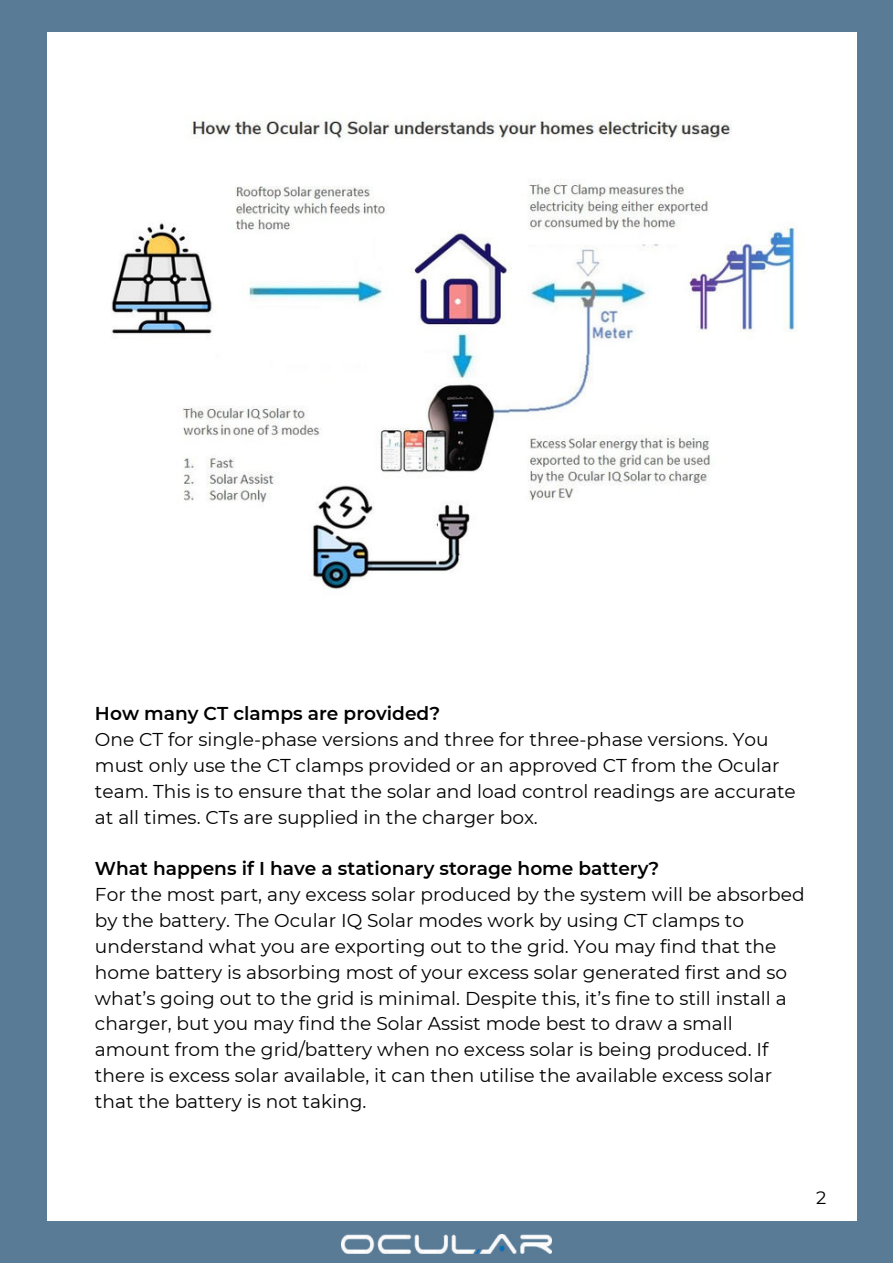
<style>
.page{position:relative;width:893px;height:1264px;background:#fff}
.page>*{position:absolute;margin:0;border:0;box-sizing:border-box;transform-origin:0 0}
.t1{font:18.6px/25.8px "Montserrat";color:#000}
.t2{font:600 18.6px "Montserrat";color:#000}
.t3{font:18px "Montserrat";color:#000}
</style>
<div class="page">
<div style="left:0;top:0;width:892px;height:1262px;background:#5a7b96"></div>
<div style="left:47px;top:32px;width:809px;height:1188px;background:#fff"></div>
<img style="left:341px;top:1234px;width:210px;height:19px">
<img style="left:111px;top:120px;width:687px;height:470px">
<p class="t2" style="left:95px;top:700px;width:346px">How many CT clamps are provided?</p>
<p class="t1" style="left:95px;top:725px;width:702px">One CT for single-phase versions and three for three-phase versions. You must only use the CT clamps provided or an approved CT from the Ocular team. This is to ensure that the solar and load control readings are accurate at all times. CTs are supplied in the charger box.</p>
<p class="t2" style="left:95px;top:855px;width:565px">What happens if I have a stationary storage home battery?</p>
<p class="t1" style="left:95px;top:881px;width:711px">For the most part, any excess solar produced by the system will be absorbed by the battery. The Ocular IQ Solar modes work by using CT clamps to understand what you are exporting out to the grid. You may find that the home battery is absorbing most of your excess solar generated first and so what’s going out to the grid is minimal. Despite this, it’s fine to still install a charger, but you may find the Solar Assist mode best to draw a small amount from the grid/battery when no excess solar is being produced. If there is excess solar available, it can then utilise the available excess solar that the battery is not taking.</p>
<p class="t3" style="left:816px;top:1184px;width:12px">2</p>
</div>
